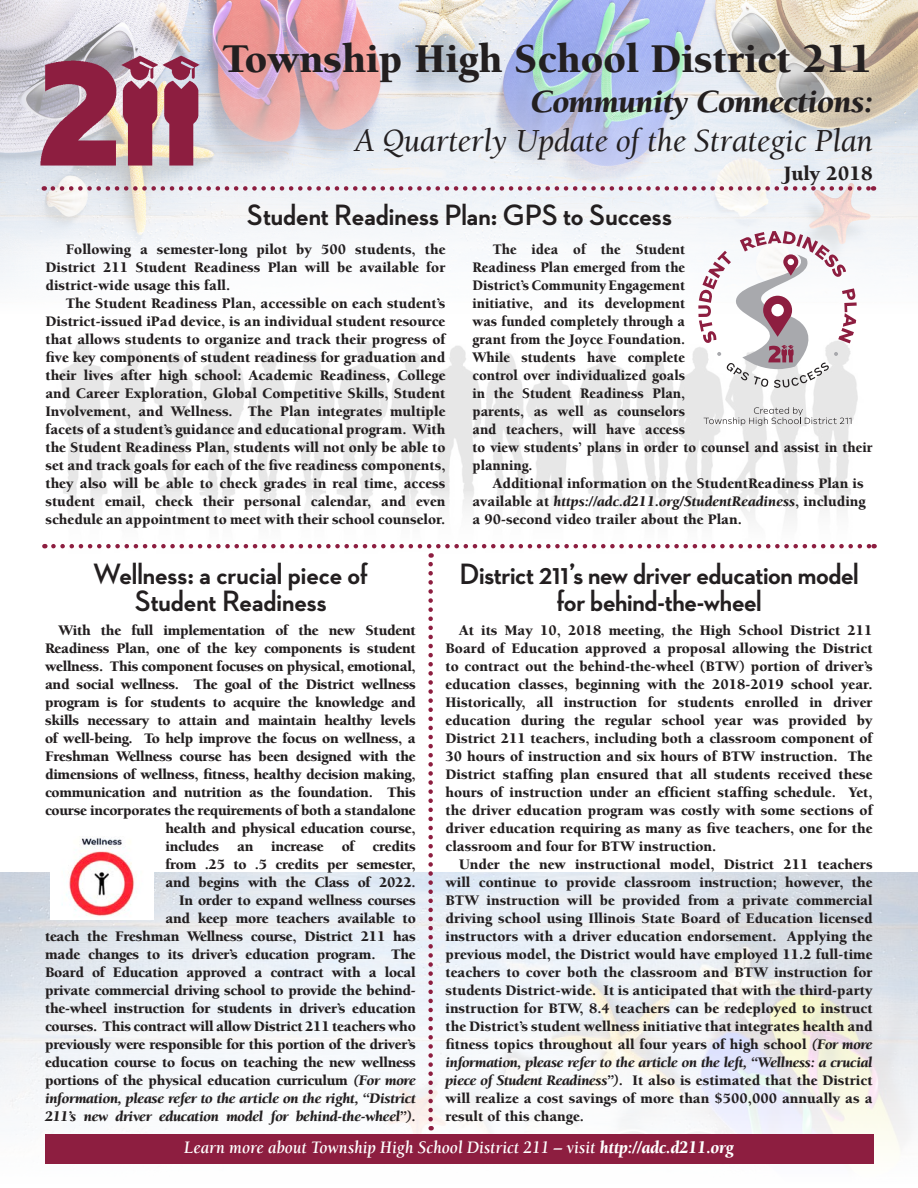
<style>
.page{position:relative;width:918px;height:1188px;background:#fff}
.page>*{position:absolute;margin:0;border:0;box-sizing:border-box;transform-origin:0 0}
.t1{font:900 42px "Berkeley";color:#231f20}
.t2{font:italic 33px "Berkeley";letter-spacing:-.01em;color:#231f20}
.t3{font:italic 900 33px "Berkeley";letter-spacing:-.01em;color:#231f20}
.t4{font:700 30px/27px "Neutraface 2 Display";letter-spacing:-.01em;color:#231f20;text-align:center}
.t5{font:900 21px "Berkeley";color:#231f20}
.t6{font:italic 700 18px "Berkeley";color:#fff;scale:.93 1}
.t7{font:900 15px/18px "Berkeley";letter-spacing:-.02em;color:#231f20;text-align:justify}
.t8{font:900 15px/18px "Berkeley";color:#231f20;scale:.96 1}
.t9{font:900 15px/18px "Berkeley";color:#231f20}
.s1{font-style:italic}
.s2{font-weight:900}
</style>
<div class="page">
<img style="left:0;top:873px;width:918px;height:291px">
<img style="left:45px;top:341px;width:813px;height:208px">
<img style="left:0;top:0;width:918px;height:282px">
<div style="left:45px;top:1134px;width:828px;height:30px;background:#8d1e40"></div>
<img style="left:40px;top:54px;width:161px;height:112px">
<svg style="left:53px;top:186px;width:821px;height:5px"></svg>
<svg style="left:704px;top:407px;width:147px;height:19px"></svg>
<svg style="left:698px;top:231px;width:159px;height:157px"></svg>
<svg style="left:53px;top:544px;width:822px;height:575px"></svg>
<p class="t1" style="left:222px;top:37px;width:652px">Township High School District 211</p>
<p class="t3" style="left:531px;top:84px;width:344px">Community Connections:</p>
<p class="t2" style="left:354px;top:124px;width:520px">A Quarterly Update of the Strategic Plan</p>
<p class="t5" style="left:784px;top:162px;width:91px">July 2018</p>
<p class="t4" style="left:247px;top:201px;width:426px">Student Readiness Plan: GPS to Success</p>
<p class="t7" style="left:45px;top:241px;width:402px;text-indent:20px">Following a semester-long pilot by 500 students, the District 211 Student Readiness Plan will be available for district-wide usage this fall.</p>
<p class="t7" style="left:45px;top:295px;width:402px;text-indent:20px">The Student Readiness Plan, accessible on each student’s District-issued iPad device, is an individual student resource that allows students to organize and track their progress of five key components of student readiness for graduation and their lives after high school: Academic Readiness, College and Career Exploration, Global Competitive Skills, Student Involvement, and Wellness. The Plan integrates multiple facets of a student’s guidance and educational program. With the Student Readiness Plan, students will not only be able to set and track goals for each of the five readiness components, they also will be able to check grades in real time, access student email, check their personal calendar, and even schedule an appointment to meet with their school counselor.</p>
<p class="t4" style="left:93px;top:560px;width:276px">Wellness: a crucial piece of</p>
<p class="t4" style="left:135px;top:587px;width:193px">Student Readiness</p>
<p class="t8" style="left:472px;top:241px;width:418px;text-indent:20px">The idea of the Student<br>Readiness Plan emerged from the<br>District’s Community Engagement<br>initiative, and its development<br>was funded completely through a<br>grant from the Joyce Foundation.<br>While students have complete<br>control over individualized goals<br>in the Student Readiness Plan,<br>parents, as well as counselors<br>and teachers, will have access<br>to view students’ plans in order to counsel and assist in their planning.</p>
<p class="t9" style="left:472px;top:475px;width:395px;text-indent:20px">Additional information on the StudentReadiness Plan is available at <span class="s1">https://adc.d211.org/StudentReadiness</span>, including a 90-second video trailer about the Plan.</p>
<p class="t4" style="left:460px;top:560px;width:401px">District 211’s new driver education model for behind-the-wheel</p>
<p class="t7" style="left:45px;top:622px;width:372px;text-align:right">With the full implementation of the new Student Readiness Plan, one of the key components is student wellness. This component focuses on physical, emotional, and social wellness. The goal of the District wellness program is for students to acquire the knowledge and skills necessary to attain and maintain healthy levels of well-being. To help improve the focus on wellness, a Freshman Wellness course has been designed with the dimensions of wellness, fitness, healthy decision making, communication and nutrition as the foundation. This course incorporates the requirements of both a standalone health and physical education course,<br>includes an increase of credits<br>from .25 to .5 credits per semester,<br>and begins with the Class of 2022.</p>
<p class="t7" style="left:45px;top:892px;width:372px;text-align:right">In order to expand wellness courses<br>and keep more teachers available to<br>teach the Freshman Wellness course, District 211 has made changes to its driver’s education program. The Board of Education approved a contract with a local private commercial driving school to provide the behind&shy;the-wheel instruction for students in driver’s education courses. This contract will allow District 211 teachers who previously were responsible for this portion of the driver’s education course to focus on teaching the new wellness portions of the physical education curriculum <span class="s1">(For more information, please refer to the article on the right, “District 211’s new driver education model for behind-the-wheel”).</span></p>
<p class="t7" style="left:446px;top:622px;width:429px;text-indent:14px">At its May 10, 2018 meeting, the High School District 211<br>Board of Education approved a proposal allowing the District to contract out the behind-the-wheel (BTW) portion of driver’s education classes, beginning with the 2018-2019 school year.<br>Historically, all instruction for students enrolled in driver education during the regular school year was provided by District 211 teachers, including both a classroom component of 30 hours of instruction and six hours of BTW instruction. The District staffing plan ensured that all students received these hours of instruction under an efficient staffing schedule. Yet, the driver education program was costly with some sections of driver education requiring as many as five teachers, one for the classroom and four for BTW instruction.</p>
<p class="t7" style="left:446px;top:856px;width:429px;text-indent:14px">Under the new instructional model, District 211 teachers will continue to provide classroom instruction; however, the BTW instruction will be provided from a private commercial driving school using Illinois State Board of Education licensed instructors with a driver education endorsement. Applying the previous model, the District would have employed 11.2 full-time teachers to cover both the classroom and BTW instruction for students District-wide. It is anticipated that with the third-party instruction for BTW, 8.4 teachers can be redeployed to instruct the District’s student wellness initiative that integrates health and fitness topics throughout all four years of high school <span class="s1">(For more information, please refer to the article on the left, “Wellness: a crucial piece of Student Readiness”)</span>. It also is estimated that the District will realize a cost savings of more than $500,000 annually as a result of this change.</p>
<p class="t6" style="left:184px;top:1138px;width:592px">Learn more about Township High School District 211 – visit <span class="s2">http://adc.d211.org</span></p>
</div>
